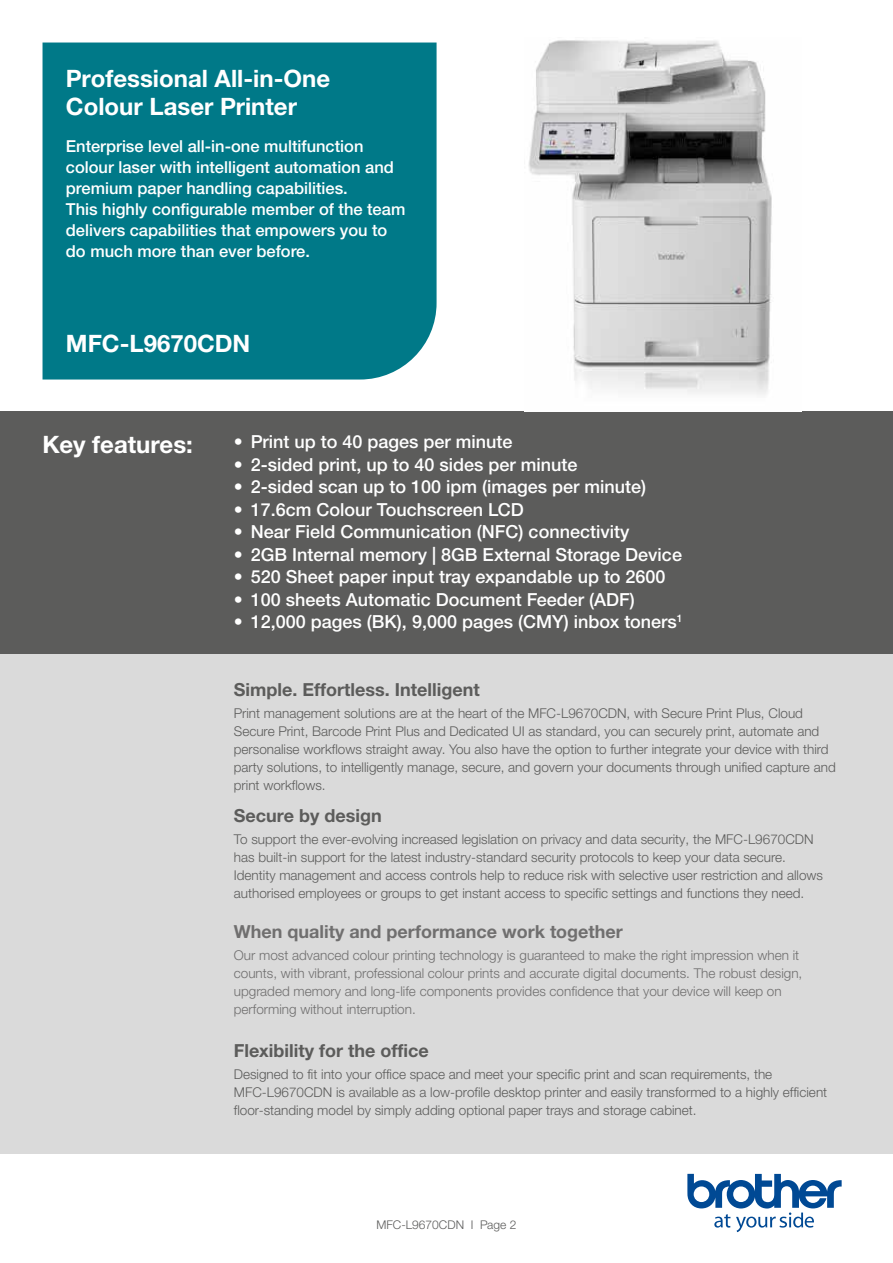
<style>
.page{position:relative;width:893px;height:1263px;background:#fff}
.page>*{position:absolute;margin:0;border:0;box-sizing:border-box;transform-origin:0 0}
.t1{font:700 24px/28.5px "Helvetica Neue LTW1 G";color:#fff}
.t2{font:500 18px "Helvetica Neue LTW1 G";color:#fff}
.t3{font:700 18px "Helvetica Neue LTW1 G";color:#5c5c5b}
.t4{font:700 18px "Helvetica Neue LTW1 G";color:#706f6f}
.t5{font:500 16.5px/21px "Helvetica Neue LTW1 G";color:#fff}
.t6{font:300 13.5px/18px "Helvetica Neue LTW1 G";color:#5c5c5b}
.t7{font:300 13.5px/18px "Helvetica Neue LTW1 G";color:#706f6f}
.t8{font:300 12px "Helvetica Neue LTW1 G";color:#5c5c5b}
</style>
<div class="page">
<div style="left:0;top:642px;width:893px;height:512px;background:#dadada"></div>
<div style="left:43px;top:43px;width:394px;height:336px;background:#007988"></div>
<div style="left:0;top:411px;width:893px;height:242px;background:#5c5c5b"></div>
<svg style="left:687px;top:1174px;width:155px;height:58px"></svg>
<img style="left:528px;top:40px;width:244px;height:355px">
<h1 class="t1" style="left:66px;top:64px;width:266px">Professional All-in-One<br>Colour Laser Printer</h1>
<p class="t5" style="left:66px;top:136px;width:341px">Enterprise level all-in-one multifunction colour laser with intelligent automation and premium paper handling capabilities.<br>This highly configurable member of the team delivers capabilities that empowers you to do much more than ever before.</p>
<h1 class="t1" style="left:66px;top:329px;width:186px">MFC-L9670CDN</h1>
<h1 class="t1" style="left:43px;top:430px;width:152px">Key features:</h1>
<h2 class="t2" style="left:234px;top:431px;width:280px">• Print up to 40 pages per minute</h2>
<h2 class="t2" style="left:234px;top:454px;width:345px">• 2-sided print, up to 40 sides per minute</h2>
<h2 class="t2" style="left:234px;top:476px;width:414px">• 2-sided scan up to 100 ipm (images per minute)</h2>
<h2 class="t2" style="left:234px;top:499px;width:291px">• 17.6cm Colour Touchscreen LCD</h2>
<h2 class="t2" style="left:234px;top:521px;width:397px">• Near Field Communication (NFC) connectivity</h2>
<h2 class="t2" style="left:234px;top:544px;width:450px">• 2GB Internal memory | 8GB External Storage Device</h2>
<h2 class="t2" style="left:234px;top:566px;width:433px">• 520 Sheet paper input tray expandable up to 2600</h2>
<h2 class="t2" style="left:234px;top:589px;width:402px">• 100 sheets Automatic Document Feeder (ADF)</h2>
<h2 class="t2" style="left:234px;top:611px;width:450px">• 12,000 pages (BK), 9,000 pages (CMY) inbox toners<sup>1</sup></h2>
<h2 class="t3" style="left:234px;top:678px;width:247px">Simple. Effortless. Intelligent</h2>
<p class="t6" style="left:234px;top:704px;width:603px">Print management solutions are at the heart of the MFC-L9670CDN, with Secure Print Plus, Cloud Secure Print, Barcode Print Plus and Dedicated UI as standard, you can securely print, automate and personalise workflows straight away. You also have the option to further integrate your device with third party solutions, to intelligently manage, secure, and govern your documents through unified capture and print workflows.</p>
<h2 class="t3" style="left:234px;top:804px;width:149px">Secure by design</h2>
<p class="t6" style="left:234px;top:830px;width:591px">To support the ever-evolving increased legislation on privacy and data security, the MFC-L9670CDN has built-in support for the latest industry-standard security protocols to keep your data secure.<br>Identity management and access controls help to reduce risk with selective user restriction and allows authorised employees or groups to get instant access to specific settings and functions they need.</p>
<h2 class="t4" style="left:234px;top:920px;width:391px">When quality and performance work together</h2>
<p class="t7" style="left:234px;top:946px;width:570px">Our most advanced colour printing technology is guaranteed to make the right impression when it counts, with vibrant, professional colour prints and accurate digital documents. The robust design, upgraded memory and long-life components provides confidence that your device will keep on performing without interruption.</p>
<h2 class="t3" style="left:234px;top:1039px;width:196px">Flexibility for the office</h2>
<p class="t6" style="left:234px;top:1066px;width:595px">Designed to fit into your office space and meet your specific print and scan requirements, the<br>MFC-L9670CDN is available as a low-profile desktop printer and easily transformed to a highly efficient floor-standing model by simply adding optional paper trays and storage cabinet.</p>
<p class="t8" style="left:376px;top:1217px;width:141px">MFC-L9670CDN I Page 2</p>
</div>
